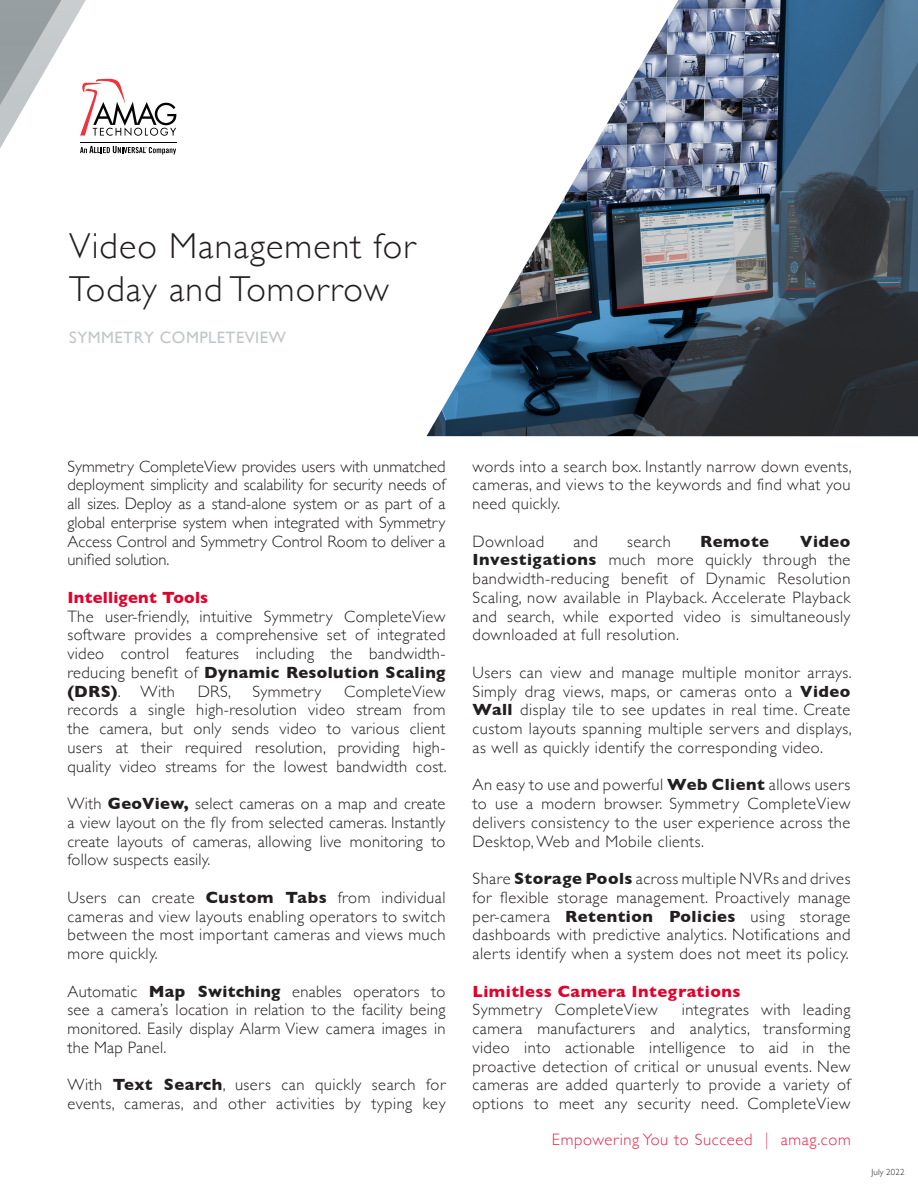
<style>
.page{position:relative;width:918px;height:1188px;background:#fff}
.page>*{position:absolute;margin:0;border:0;box-sizing:border-box;transform-origin:0 0}
.Heading{font:300 36px/43.2px "Gill Sans";letter-spacing:.03em;color:#231f20}
.t1{font:300 16.5px/18.8px "Gill Sans";letter-spacing:.03em;color:#231f20;text-align:justify}
.Subheading{font:700 16.5px "Gill Sans";letter-spacing:.03em;color:#e3002b}
.t2{font:300 16.5px "Gill Sans";letter-spacing:.04em;color:#e8264b}
.Document_Type{font:16.5px "Gill Sans";letter-spacing:.03em;color:#c1c6c8}
.t3{font:700 16.5px "Gill Sans";letter-spacing:.03em;color:#231f20}
.t4{font:300 9px "Gill Sans";letter-spacing:.01em;color:#231f20}
.s1{font-weight:700}
</style>
<div class="page">
<img style="left:427px;top:79px;width:206px;height:357px">
<img style="left:633px;top:0;width:285px;height:436px">
<svg style="left:702px;top:39px;width:216px;height:397px;background:#465564"></svg>
<svg style="left:0;top:0;width:177px;height:155px"></svg>
<p class="Heading" style="left:69px;top:223px;width:348px">Video Management for<br>Today and Tomorrow</p>
<p class="Document_Type" style="left:69px;top:328px;width:218px">SYMMETRY COMPLETEVIEW</p>
<p class="t1" style="left:68px;top:456px;width:380px">Symmetry CompleteView provides users with unmatched deployment simplicity and scalability for security needs of all sizes. Deploy as a stand-alone system or as part of a global enterprise system when integrated with Symmetry Access Control and Symmetry Control Room to deliver a unified solution.</p>
<p class="Subheading" style="left:68px;top:584px;width:142px">Intelligent Tools</p>
<p class="t1" style="left:68px;top:606px;width:380px">The user-friendly, intuitive Symmetry CompleteView software provides a comprehensive set of integrated video control features including the bandwidth&shy;reducing benefit of <span class="s1">Dynamic Resolution Scaling (DRS)</span>. With</p>
<p class="t1" style="left:68px;top:681px;width:381px;text-indent:277px">CompleteView records a single high-resolution video stream from the camera, but only sends video to various client users at their required resolution, providing high&shy;quality video streams for the lowest bandwidth cost.</p>
<p class="t1" style="left:68px;top:793px;width:380px">With <span class="s1">GeoView,</span> select cameras on a map and create a view layout on the fly from selected cameras. Instantly create layouts of cameras, allowing live monitoring to follow suspects easily.</p>
<p class="t1" style="left:68px;top:887px;width:380px">Users can create <span class="s1">Custom Tabs</span> from individual cameras and view layouts enabling operators to switch between the most important cameras and views much more quickly.</p>
<p class="t1" style="left:68px;top:981px;width:380px">Automatic <span class="s1">Map Switching</span> enables operators to see a camera’s location in relation to the facility being monitored. Easily display Alarm View camera images in the Map Panel.</p>
<p class="t1" style="left:68px;top:1075px;width:380px">With <span class="s1">Text Search</span>, users can quickly search for events, cameras, and other activities by typing key</p>
<p class="t1" style="left:198px;top:681px;width:35px">DRS,</p>
<p class="t1" style="left:253px;top:681px;width:70px">Symmetry</p>
<p class="t1" style="left:472px;top:456px;width:381px">words into a search box. Instantly narrow down events, cameras, and views to the keywords and find what you need quickly.</p>
<p class="t1" style="left:472px;top:531px;width:73px">Download</p>
<p class="t1" style="left:573px;top:531px;width:26px">and</p>
<p class="t1" style="left:627px;top:531px;width:45px">search</p>
<p class="t3" style="left:700px;top:528px;width:70px">Remote</p>
<p class="t1" style="left:472px;top:531px;width:380px;text-indent:328px"><span class="s1">Video Investigations</span> much more quickly through the bandwidth-reducing benefit of Dynamic Resolution Scaling, now available in Playback. Accelerate Playback and search, while exported video is simultaneously downloaded at full resolution.</p>
<p class="t1" style="left:472px;top:662px;width:381px">Users can view and manage multiple monitor arrays.<br>Simply drag views, maps, or cameras onto a <span class="s1">Video Wall</span> display tile to see updates in real time. Create custom layouts spanning multiple servers and displays, as well as quickly identify the corresponding video.</p>
<p class="t1" style="left:472px;top:775px;width:380px">An easy to use and powerful <span class="s1">Web Client</span> allows users to use a modern browser. Symmetry CompleteView delivers consistency to the user experience across the Desktop, Web and Mobile clients.</p>
<p class="t1" style="left:472px;top:868px;width:380px">Share <span class="s1">Storage Pools</span> across multiple NVRs and drives for flexible storage management. Proactively manage per-camera <span class="s1">Retention Policies</span> using storage dashboards with predictive analytics. Notifications and alerts identify when a system does not meet its policy.</p>
<p class="Subheading" style="left:472px;top:978px;width:269px">Limitless Camera Integrations</p>
<p class="t1" style="left:472px;top:1000px;width:187px">Symmetry CompleteView</p>
<p class="t1" style="left:472px;top:1000px;width:380px;text-indent:209px">integrates with leading camera manufacturers and analytics, transforming video into actionable intelligence to aid in the proactive detection of critical or unusual events. New cameras are added quarterly to provide a variety of options to meet any security need. CompleteView</p>
<p class="t2" style="left:552px;top:1127px;width:300px">Empowering You to Succeed ︱ amag.com</p>
<p class="t4" style="left:872px;top:1165px;width:34px">July 2022</p>
</div>
